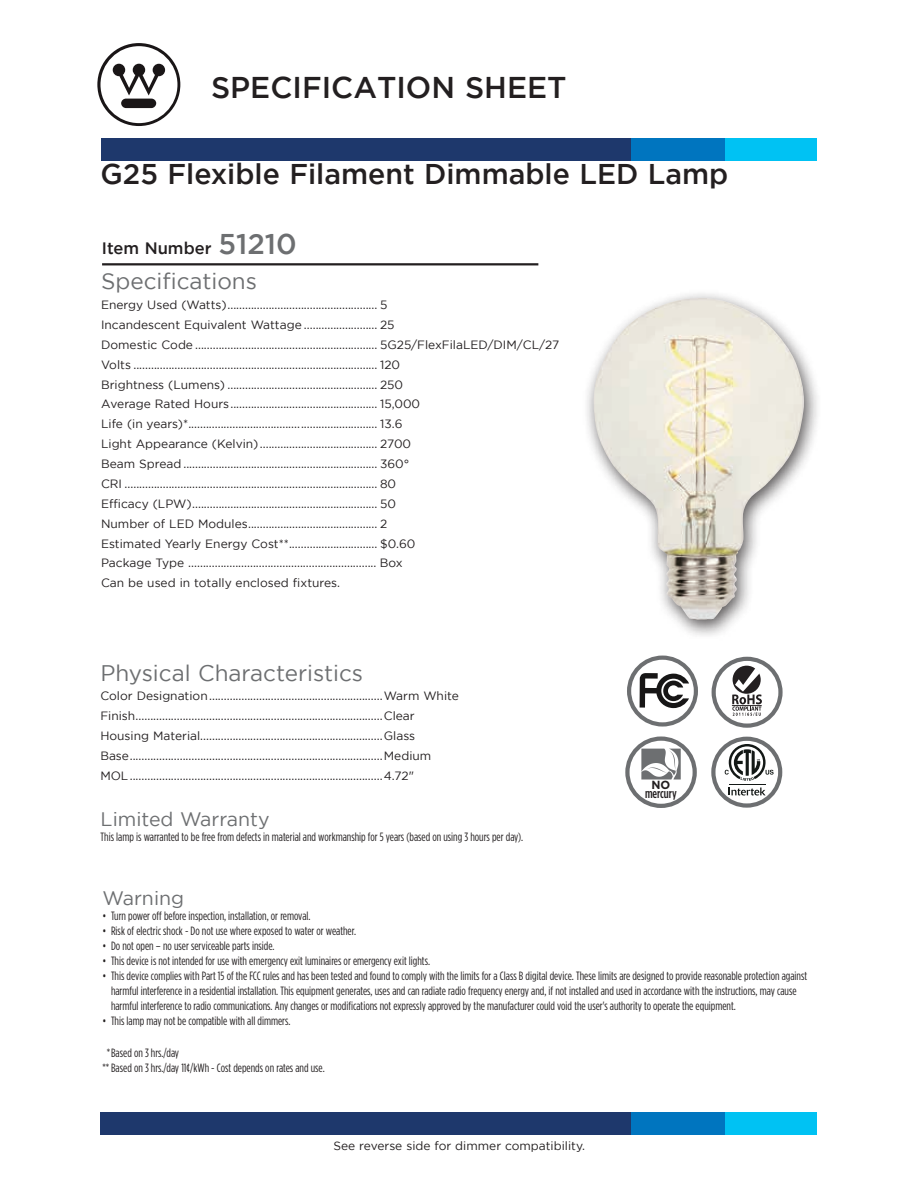
<style>
.page{position:relative;width:918px;height:1188px;background:#fff}
.page>*{position:absolute;margin:0;border:0;box-sizing:border-box;transform-origin:0 0}
.t1{font:500 30px "Gotham";color:#231f20}
.t2{font:500 28.5px "Gotham";color:#231f20}
.t3{font:22.5px "Gotham";color:#6d6f71}
.t4{font:19.5px "Gotham";color:#6d6f71}
.t5{font:500 16.5px "Gotham";color:#231f20}
.t6{font:500 13.05px "Gotham Condensed";color:#231f20}
.t7{font:12px/19.8px "Gotham";color:#231f20}
.t8{font:12px/15px "Gotham Condensed";color:#231f20}
.t9{font:700 11.85px "Gotham";color:#231f20}
.s1{font-size:28.5px;color:#6d6f71}
</style>
<div class="page">
<hr style="left:102px;top:263px;width:436px;height:2px;background:#231f20">
<div style="left:582px;top:289px;width:240px;height:351px;background:#231f20;opacity:.75"></div>
<img style="left:594px;top:298px;width:210px;height:322px">
<div style="left:105px;top:1112px;width:711px;height:23px;background:#00c2f3"></div>
<div style="left:100px;top:1112px;width:624px;height:23px;background:#1e386c"></div>
<div style="left:631px;top:1112px;width:93px;height:23px;background:#0075bf"></div>
<svg style="left:97px;top:43px;width:83px;height:83px"></svg>
<div style="left:106px;top:138px;width:711px;height:23px;background:#00c2f3"></div>
<div style="left:101px;top:138px;width:624px;height:23px;background:#1e386c"></div>
<div style="left:631px;top:138px;width:94px;height:23px;background:#0075bf"></div>
<svg style="left:625px;top:736px;width:72px;height:72px"></svg>
<svg style="left:711px;top:737px;width:71px;height:71px"></svg>
<svg style="left:712px;top:657px;width:71px;height:71px"></svg>
<svg style="left:627px;top:656px;width:71px;height:71px"></svg>
<h1 class="t1" style="left:211px;top:68px;width:357px">SPECIFICATION SHEET</h1>
<h2 class="t2" style="left:101px;top:156px;width:629px">G25 Flexible Filament Dimmable LED Lamp</h2>
<h3 class="t5" style="left:102px;top:237px;width:196px">Item Number <span class="s1">51210</span></h3>
<h3 class="t3" style="left:101px;top:267px;width:157px">Specifications</h3>
<p class="t7" style="left:101px;top:295px;width:460px">Energy Used (Watts)................................................... 5<br>Incandescent Equivalent Wattage ......................... 25<br>Domestic Code .............................................................. 5G25/FlexFilaLED/DIM/CL/27<br>Volts ................................................................................... 120<br>Brightness (Lumens) ................................................... 250<br>Average Rated Hours.................................................. 15,000<br>Life (in years)*................................................................ 13.6<br>Light Appearance (Kelvin) ........................................ 2700<br>Beam Spread .................................................................. 360°<br>CRI ...................................................................................... 80<br>Efficacy (LPW)............................................................... 50<br>Number of LED Modules............................................ 2<br>Estimated Yearly Energy Cost**.............................. $0.60<br>Package Type ................................................................ Box<br>Can be used in totally enclosed fixtures.</p>
<h3 class="t3" style="left:100px;top:658px;width:264px">Physical Characteristics</h3>
<p class="t7" style="left:100px;top:686px;width:360px">Color Designation...........................................................Warm White Finish....................................................................................Clear Housing Material..............................................................Glass Base......................................................................................Medium MOL......................................................................................4.72"</p>
<h3 class="t4" style="left:101px;top:807px;width:170px">Limited Warranty</h3>
<p class="t8" style="left:101px;top:830px;width:424px">This lamp is warranted to be free from defects in material and workmanship for 5 years (based on using 3 hours per day).</p>
<p class="t9" style="left:651px;top:777px;width:20px">NO</p>
<p class="t6" style="left:645px;top:786px;width:33px">mercury</p>
<h3 class="t4" style="left:103px;top:886px;width:83px">Warning</h3>
<p class="t8" style="left:103px;top:908px;width:209px">• Turn power off before inspection, installation, or removal.</p>
<p class="t8" style="left:103px;top:923px;width:255px">• Risk of electric shock - Do not use where exposed to water or weather.</p>
<p class="t8" style="left:103px;top:938px;width:173px">• Do not open – no user serviceable parts inside.</p>
<p class="t8" style="left:103px;top:953px;width:329px">• This device is not intended for use with emergency exit luminaires or emergency exit lights.</p>
<p class="t8" style="left:111px;top:968px;width:698px;text-indent:-8px">• This device complies with Part 15 of the FCC rules and has been tested and found to comply with the limits for a Class B digital device. These limits are designed to provide reasonable protection against harmful interference in a residential installation. This equipment generates, uses and can radiate radio frequency energy and, if not installed and used in accordance with the instructions, may cause harmful interference to radio communications. Any changes or modifications not expressly approved by the manufacturer could void the user's authority to operate the equipment.</p>
<p class="t8" style="left:103px;top:1013px;width:189px">• This lamp may not be compatible with all dimmers.</p>
<p class="t8" style="left:103px;top:1045px;width:224px;text-indent:4px">*Based on 3 hrs./day<br>**Based on 3 hrs./day 11¢/kWh - Cost depends on rates and use.</p>
<p class="t7" style="left:333px;top:1136px;width:253px">See reverse side for dimmer compatibility.</p>
</div>
